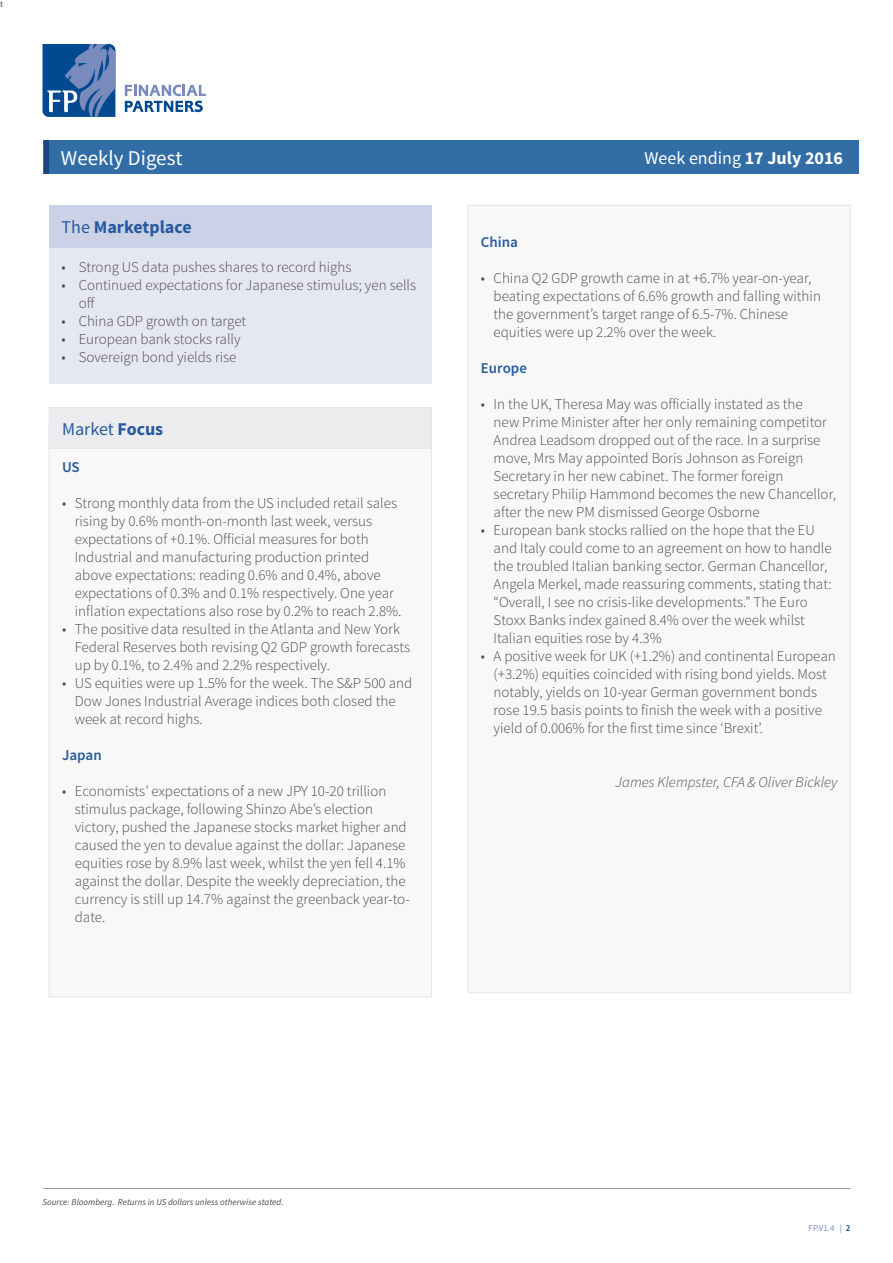
<style>
.page{position:relative;width:893px;height:1263px;background:#fff}
.page>*{position:absolute;margin:0;border:0;box-sizing:border-box;transform-origin:0 0}
.t1{font:21px "Source Sans Pro";color:#fff}
.t2{font:18px "Source Sans Pro";color:#fff}
.Paragraph_Style_1{font:700 18px "Source Sans Pro";color:#275a9c}
.Paragraph_Style_1-2{font:18px "Source Sans Pro";color:#275a9c}
.t3{font:300 15px/18px "Source Sans Pro";color:#4b4c4d}
.Paragraph_Style_1-3{font:italic 300 15px "Source Sans Pro";color:#4b4c4d}
.Paragraph_Style_1-4{font:600 15px "Source Sans Pro";color:#275a9c}
.t4{font:italic 9px "Source Sans Pro";color:#4b4c4d}
.Paragraph_Style_1-5{font:9px "Source Sans Pro";color:#788bbc}
.t5{font:9px "Source Sans Pro";color:#4b4c4d}
.s1{font-weight:700}
.s2{font-weight:400}
.s3{font-weight:600;color:#014990}
</style>
<div class="page">
<div style="left:44px;top:140px;width:815px;height:34px;background:#336da6"></div>
<svg style="left:125px;top:85px;width:81px;height:27px"></svg>
<svg style="left:43px;top:44px;width:72px;height:73px;background:#3c6ba6"></svg>
<hr style="left:44px;top:140px;width:4px;height:34px;background:#194581">
<div style="left:49px;top:248px;width:383px;height:136px;background:#e5e7f2"></div>
<div style="left:49px;top:205px;width:383px;height:43px;background:#cbd2e7"></div>
<div style="left:49px;top:430px;width:382px;height:567px;background:#f8f8f9"></div>
<div style="left:49px;top:408px;width:382px;height:40px;background:#ececee"></div>
<div style="left:49px;top:407px;width:383px;height:42px;border:1px solid #e6e6e8"></div>
<div style="left:468px;top:205px;width:382px;height:788px;background:#f8f8f9"></div>
<hr style="left:43px;top:1188px;width:807px;height:1px;background:#939598">
<p class="t5" style="left:0;top:-2px;width:5px">t</p>
<h1 class="t1" style="left:61px;top:145px;width:123px">Weekly Digest</h1>
<p class="t2" style="left:644px;top:147px;width:200px">Week ending <span class="s1">17 July 2016</span></p>
<p class="Paragraph_Style_1" style="left:62px;top:216px;width:132px"><span class="s2">The</span> Marketplace</p>
<p class="t3" style="left:62px;top:258px;width:291px">• Strong US data pushes shares to record highs</p>
<p class="t3" style="left:79px;top:276px;width:339px;text-indent:-17px">• Continued expectations for Japanese stimulus; yen sells off</p>
<p class="t3" style="left:62px;top:312px;width:186px">• China GDP growth on target</p>
<p class="t3" style="left:62px;top:330px;width:181px">• European bank stocks rally</p>
<p class="t3" style="left:62px;top:348px;width:176px">• Sovereign bond yields rise</p>
<p class="Paragraph_Style_1-2" style="left:62px;top:418px;width:103px">Market <span class="s1">Focus</span></p>
<p class="Paragraph_Style_1-4" style="left:62px;top:458px;width:19px">US</p>
<p class="t3" style="left:75px;top:494px;width:328px;text-indent:-13px">• Strong monthly data from the US included retail sales rising by 0.6% month-on-month last week, versus expectations of +0.1%. Official measures for both Industrial and manufacturing production printed above expectations: reading 0.6% and 0.4%, above expectations of 0.3% and 0.1% respectively. One year inflation expectations also rose by 0.2% to reach 2.8%.</p>
<p class="t3" style="left:75px;top:620px;width:337px;text-indent:-13px">• The positive data resulted in the Atlanta and New York<br>Federal Reserves both revising Q2 GDP growth forecasts up by 0.1%, to 2.4% and 2.2% respectively.</p>
<p class="t3" style="left:75px;top:674px;width:339px;text-indent:-13px">• US equities were up 1.5% for the week. The S&amp;P 500 and<br>Dow Jones Industrial Average indices both closed the week at record highs.</p>
<p class="Paragraph_Style_1-4" style="left:62px;top:746px;width:41px">Japan</p>
<p class="t3" style="left:75px;top:782px;width:337px;text-indent:-13px">• Economists’ expectations of a new JPY 10-20 trillion stimulus package, following Shinzo Abe’s election victory, pushed the Japanese stocks market higher and caused the yen to devalue against the dollar: Japanese equities rose by 8.9% last week, whilst the yen fell 4.1% against the dollar. Despite the weekly depreciation, the currency is still up 14.7% against the greenback year-to&shy;date.</p>
<p class="Paragraph_Style_1-4" style="left:481px;top:233px;width:39px">China</p>
<p class="t3" style="left:494px;top:269px;width:329px;text-indent:-13px">• China Q2 GDP growth came in at +6.7% year-on-year, beating expectations of 6.6% growth and falling within the government’s target range of 6.5-7%. Chinese equities were up 2.2% over the week.</p>
<p class="Paragraph_Style_1-4" style="left:481px;top:359px;width:48px">Europe</p>
<p class="t3" style="left:494px;top:395px;width:344px;text-indent:-13px">• In the UK, Theresa May was officially instated as the<br>new Prime Minister after her only remaining competitor Andrea Leadsom dropped out of the race. In a surprise move, Mrs May appointed Boris Johnson as Foreign Secretary in her new cabinet. The former foreign secretary Philip Hammond becomes the new Chancellor, after the new PM dismissed George Osborne</p>
<p class="t3" style="left:494px;top:521px;width:340px;text-indent:-13px">• European bank stocks rallied on the hope that the EU and Italy could come to an agreement on how to handle the troubled Italian banking sector. German Chancellor, Angela Merkel, made reassuring comments, stating that: “Overall, I see no crisis-like developments.” The Euro Stoxx Banks index gained 8.4% over the week whilst Italian equities rose by 4.3%</p>
<p class="t3" style="left:494px;top:647px;width:344px;text-indent:-13px">• A positive week for UK (+1.2%) and continental European (+3.2%) equities coincided with rising bond yields. Most notably, yields on 10-year German government bonds rose 19.5 basis points to finish the week with a positive yield of 0.006% for the first time since ‘Brexit’.</p>
<p class="Paragraph_Style_1-3" style="left:616px;top:773px;width:223px">James Klempster, CFA &amp; Oliver Bickley</p>
<p class="t4" style="left:43px;top:1196px;width:242px">Source: Bloomberg. Returns in US dollars unless otherwise stated.</p>
<p class="Paragraph_Style_1-5" style="left:809px;top:1223px;width:43px">FP.V1.4 | <span class="s3">2</span></p>
</div>
